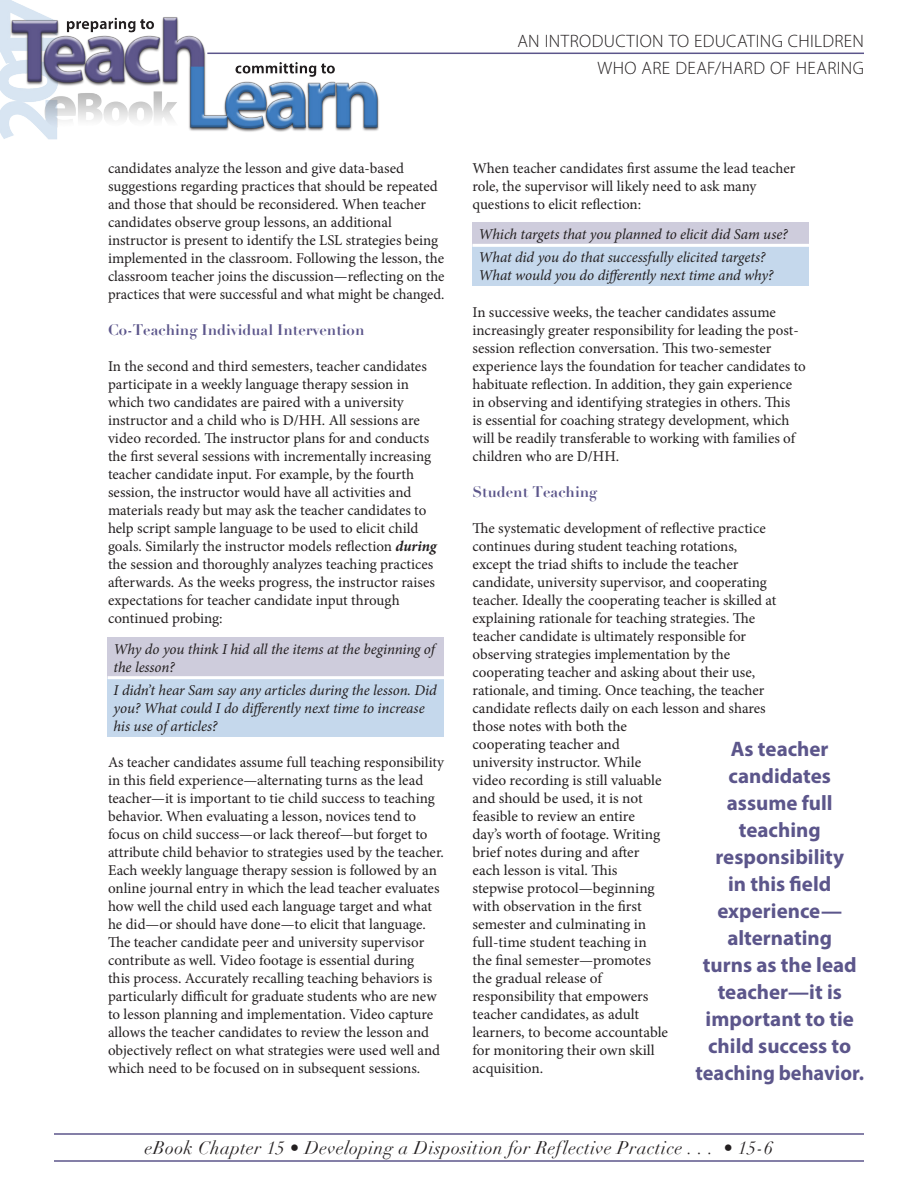
<style>
.page{position:relative;width:918px;height:1188px;background:#fff}
.page>*{position:absolute;margin:0;border:0;box-sizing:border-box;transform-origin:0 0}
.t1{font:700 21px/27px "Myriad Pro";color:#5c568b;text-align:center}
.t2{font:italic 18px "Didot";letter-spacing:.025em;color:#231f20}
.t3{font:300 18px/27px "Myriad Pro";letter-spacing:.02em;color:#231f20;text-align:right}
.t4{font:15px/18px "Minion Pro";color:#231f20}
.t5{font:italic 15px/18px "Minion Pro";letter-spacing:-.01em;color:#231f20}
.t6{font:700 15px "Didot";color:#5c568b}
.s1{font-weight:700;font-style:italic}
</style>
<div class="page">
<hr style="left:54px;top:1133px;width:810px;height:2px;background:#5c568b">
<hr style="left:54px;top:1160px;width:810px;height:2px;background:#5c568b">
<hr style="left:207px;top:53px;width:657px;height:1px;background:#5c568b">
<img style="left:0;top:0;width:390px;height:140px">
<div style="left:108px;top:637px;width:336px;height:41px;background:#ceccdc"></div>
<div style="left:108px;top:678px;width:336px;height:59px;background:#c5d8ec"></div>
<hr style="left:108px;top:676px;width:336px;height:3px;background:#fff">
<div style="left:472px;top:222px;width:337px;height:23px;background:#ceccdc"></div>
<div style="left:472px;top:245px;width:337px;height:41px;background:#c5d8ec"></div>
<hr style="left:472px;top:244px;width:337px;height:3px;background:#fff">
<p class="t3" style="left:517px;top:27px;width:348px">AN INTRODUCTION TO EDUCATING CHILDREN<br>WHO ARE DEAF/HARD OF HEARING</p>
<p class="t4" style="left:108px;top:159px;width:338px">candidates analyze the lesson and give data-based suggestions regarding practices that should be repeated and those that should be reconsidered. When teacher candidates observe group lessons, an additional instructor is present to identify the LSL strategies being implemented in the classroom. Following the lesson, the classroom teacher joins the discussion—reflecting on the practices that were successful and what might be changed.</p>
<p class="t6" style="left:108px;top:320px;width:258px">Co-Teaching Individual Intervention</p>
<p class="t4" style="left:108px;top:357px;width:330px">In the second and third semesters, teacher candidates participate in a weekly language therapy session in which two candidates are paired with a university instructor and a child who is D/HH. All sessions are video recorded. The instructor plans for and conducts the first several sessions with incrementally increasing teacher candidate input. For example, by the fourth session, the instructor would have all activities and materials ready but may ask the teacher candidates to help script sample language to be used to elicit child goals. Similarly the instructor models reflection <span class="s1">during </span>the session and thoroughly analyzes teaching practices afterwards. As the weeks progress, the instructor raises expectations for teacher candidate input through continued probing:</p>
<p class="t5" style="left:114px;top:640px;width:323px">Why do you think I hid all the items at the beginning of the lesson?</p>
<p class="t5" style="left:114px;top:681px;width:325px">I didn’t hear Sam say any articles during the lesson. Did you? What could I do differently next time to increase his use of articles?</p>
<p class="t4" style="left:108px;top:753px;width:338px">As teacher candidates assume full teaching responsibility in this field experience—alternating turns as the lead teacher—it is important to tie child success to teaching behavior. When evaluating a lesson, novices tend to focus on child success—or lack thereof—but forget to attribute child behavior to strategies used by the teacher.<br>Each weekly language therapy session is followed by an online journal entry in which the lead teacher evaluates how well the child used each language target and what he did—or should have done—to elicit that language.<br>The teacher candidate peer and university supervisor contribute as well. Video footage is essential during<br>this process. Accurately recalling teaching behaviors is particularly difficult for graduate students who are new to lesson planning and implementation. Video capture allows the teacher candidates to review the lesson and objectively reflect on what strategies were used well and which need to be focused on in subsequent sessions.</p>
<p class="t4" style="left:472px;top:159px;width:324px">When teacher candidates first assume the lead teacher role, the supervisor will likely need to ask many questions to elicit reflection:</p>
<p class="t5" style="left:478px;top:223px;width:311px;line-height:23px">Which targets that you planned to elicit did Sam use?<br>What did you do that successfully elicited targets?</p>
<p class="t5" style="left:478px;top:266px;width:297px">What would you do differently next time and why?</p>
<p class="t4" style="left:472px;top:303px;width:335px">In successive weeks, the teacher candidates assume increasingly greater responsibility for leading the post&shy;session reflection conversation. This two-semester experience lays the foundation for teacher candidates to habituate reflection. In addition, they gain experience in observing and identifying strategies in others. This<br>is essential for coaching strategy development, which will be readily transferable to working with families of children who are D/HH.</p>
<p class="t6" style="left:472px;top:482px;width:126px">Student Teaching</p>
<p class="t4" style="left:472px;top:519px;width:305px">The systematic development of reflective practice continues during student teaching rotations, except the triad shifts to include the teacher candidate, university supervisor, and cooperating teacher. Ideally the cooperating teacher is skilled at explaining rationale for teaching strategies. The teacher candidate is ultimately responsible for observing strategies implementation by the cooperating teacher and asking about their use, rationale, and timing. Once teaching, the teacher candidate reflects daily on each lesson and shares those notes with both the<br>cooperating teacher and<br>university instructor. While<br>video recording is still valuable<br>and should be used, it is not<br>feasible to review an entire<br>day’s worth of footage. Writing<br>brief notes during and after<br>each lesson is vital. This<br>stepwise protocol—beginning<br>with observation in the first<br>semester and culminating in<br>full-time student teaching in<br>the final semester—promotes<br>the gradual release of<br>responsibility that empowers<br>teacher candidates, as adult<br>learners, to become accountable<br>for monitoring their own skill<br>acquisition.</p>
<h1 class="t1" style="left:696px;top:735px;width:170px">As teacher candidates assume full teaching responsibility<br>in this field experience— alternating<br>turns as the lead teacher—it is important to tie child success to teaching behavior.</h1>
<p class="t2" style="left:145px;top:1137px;width:630px">eBook Chapter 15 • Developing a Disposition for Reflective Practice . . . • 15-6</p>
</div>
